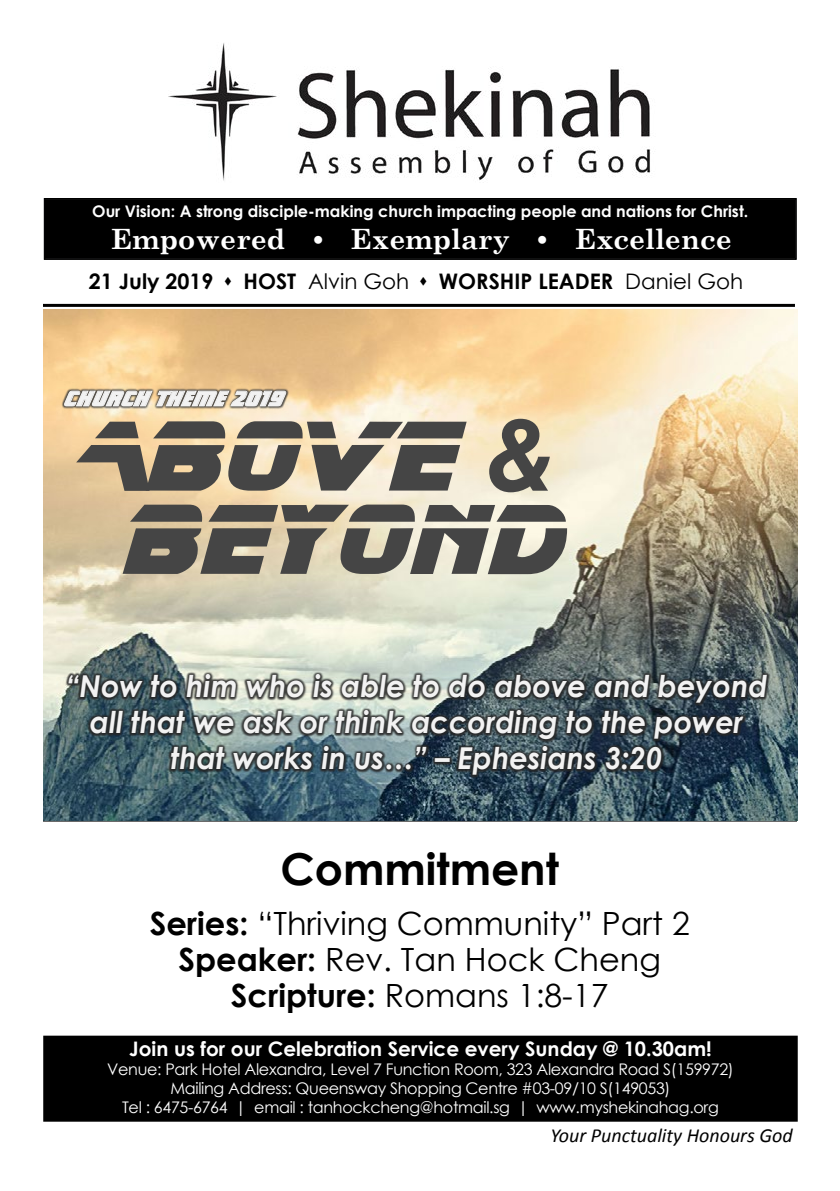
<style>
.page{position:relative;width:840px;height:1191px;background:#fff}
.page>*{position:absolute;margin:0;border:0;box-sizing:border-box;transform-origin:0 0}
.t1{font:100px/83.2px "Blade Runner Movie Font";color:#454545}
.t2{font:700 44px "Century Gothic";color:#000}
.t3{font:32px/36px "Century Gothic";color:#000;text-align:center}
.t4{font:italic 700 30.2px/36.2px "Century Gothic";color:#f2f2f2;text-align:center;scale:.96 1}
.t5{font:700 28px "Century Schoolbook";color:#fff}
.t6{font:800 22.2px "Sonic Cut Thru BT";letter-spacing:.005em;color:#f2f2f2;scale:.96 1}
.t7{font:700 21.4px "Century Gothic";color:#000}
.t8{font:700 20px "Century Gothic";color:#fff}
.t9{font:italic 20px "Calibri";color:#000}
.t10{font:16px/19.2px "Century Gothic";letter-spacing:-.02em;color:#fff;text-align:center}
.t11{font:700 16px "Century Gothic";color:#fff}
.s1{font-weight:400}
.s2{font-weight:700}
</style>
<div class="page">
<div style="left:45px;top:199px;width:750px;height:60px;background:#000"></div>
<div style="left:44px;top:1036px;width:752px;height:84px;background:#000"></div>
<div style="left:43px;top:1035px;width:754px;height:86px;border:2px solid #000"></div>
<hr style="left:43px;top:304px;width:751px;height:3px;background:#000">
<div style="left:88px;top:198px;width:664px;height:62px;background:#000"></div>
<img style="left:168px;top:43px;width:483px;height:138px">
<hr style="left:43px;top:820px;width:753px;height:1px;background:#000">
<img style="left:43px;top:309px;width:753px;height:511px">
<img style="left:49px;top:374px;width:252px;height:54px">
<svg style="left:64px;top:390px;width:222px;height:17px;background:#918b83"></svg>
<img style="left:43px;top:653px;width:754px;height:73px">
<img style="left:68px;top:689px;width:705px;height:73px">
<img style="left:149px;top:725px;width:264px;height:73px">
<img style="left:413px;top:725px;width:22px;height:73px">
<img style="left:435px;top:725px;width:249px;height:73px">
<p class="t11" style="left:92px;top:199px;width:657px">Our Vision: A strong disciple-making church impacting people and nations for Christ.</p>
<h3 class="t5" style="left:111px;top:217px;width:621px">Empowered • Exemplary • Excellence</h3>
<h3 class="t7" style="left:89px;top:265px;width:655px">21 July 2019 ▲ HOST <span class="s1">Alvin Goh</span> ▲ WORSHIP LEADER <span class="s1">Daniel Goh</span></h3>
<h3 class="t6" style="left:66px;top:384px;width:229px">CHURCH THEME 2019</h3>
<h1 class="t1" style="left:92px;top:418px;width:472px">ABOVE &amp;<br>BEYOND</h1>
<h3 class="t4" style="left:66px;top:666px;width:732px">“Now to him who is able to do above and beyond all that we ask or think according to the power that works in us…” – Ephesians 3:20</h3>
<h2 class="t2" style="left:280px;top:835px;width:280px">Commitment</h2>
<h3 class="t3" style="left:150px;top:905px;width:541px"><span class="s2">Series:</span> “Thriving Community” Part 2<br><span class="s2">Speaker:</span> Rev. Tan Hock Cheng<br><span class="s2">Scripture:</span> Romans 1:8-17</h3>
<p class="t8" style="left:129px;top:1033px;width:584px">Join us for our Celebration Service every Sunday @ 10.30am!</p>
<p class="t10" style="left:107px;top:1059px;width:627px">Venue: Park Hotel Alexandra, Level 7 Function Room, 323 Alexandra Road S(159972)<br>Mailing Address: Queensway Shopping Centre #03-09/10 S(149053)<br>Tel : 6475-6764 | email : tanhockcheng@hotmail.sg | www.myshekinahag.org</p>
<p class="t9" style="left:550px;top:1121px;width:243px">Your Punctuality Honours God</p>
</div>
